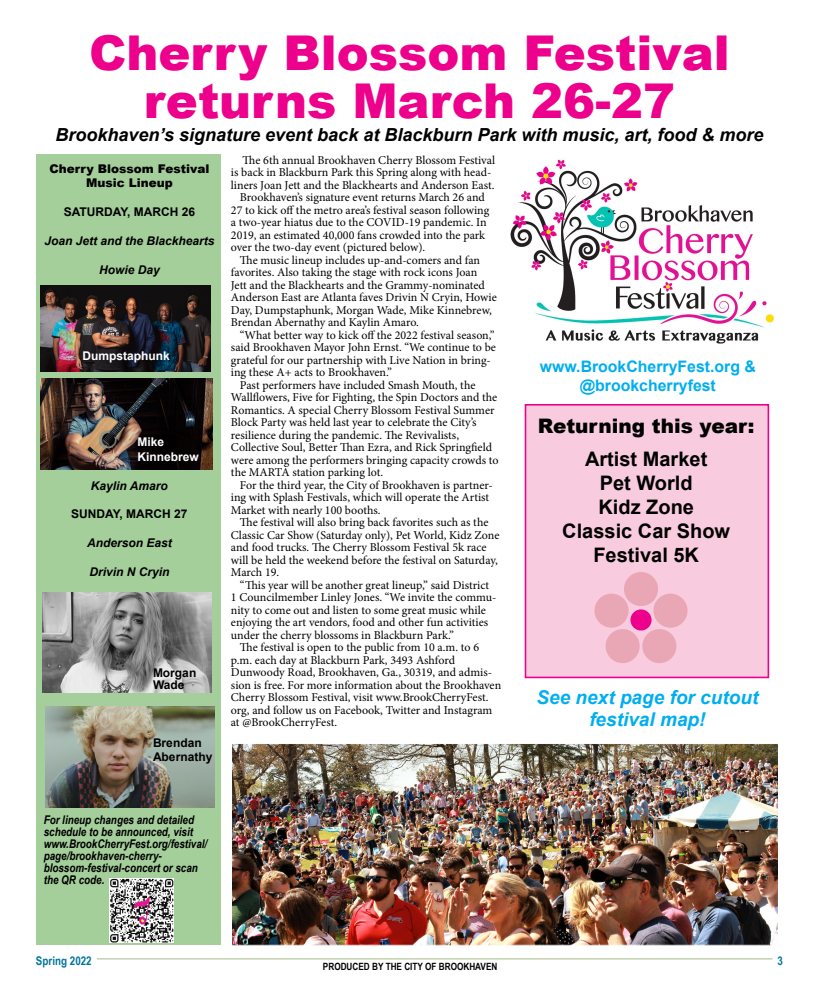
<style>
.page{position:relative;width:819px;height:1008px;background:#fff}
.page>*{position:absolute;margin:0;border:0;box-sizing:border-box;transform-origin:0 0}
.t1{font:900 48px/48px "Arial";color:#ec008c;text-align:center}
.t2{font:700 20px/24px "Arial";color:#000;text-align:center}
.t3{font:900 20px "Arial";color:#000}
.t4{font:italic 700 19px/22.8px "Arial";color:#00aeef;text-align:center}
.t5{font:italic 700 18px "Arial";color:#000}
.t6{font:700 15.8px/19px "Arial";color:#00aeef;text-align:center}
.t7{font:12px "Minion Pro";letter-spacing:-.005em;color:#000}
.t8{font:italic 700 12px/12px "Arial Narrow";color:#000}
.t9{font:italic 700 12px "Arial";color:#000}
.t10{font:700 12px/12px "Arial";color:#000}
.t11{font:900 12px/14.4px "Arial";color:#000;text-align:center}
.t12{font:700 12px/14.4px "Arial";color:#fff}
.t13{font:700 12px "Arial Narrow";color:#00759c}
.t14{font:700 10px "Arial Narrow";color:#000}
</style>
<div class="page">
<hr style="left:97px;top:958px;width:676px;height:1px;background:#a3bb83">
<div style="left:36px;top:155px;width:185px;height:790px;background:#a4ce9a"></div>
<img style="left:41px;top:286px;width:170px;height:85px">
<img style="left:41px;top:379px;width:171px;height:90px">
<img style="left:42px;top:592px;width:170px;height:101px">
<img style="left:45px;top:706px;width:170px;height:101px">
<img style="left:233px;top:745px;width:544px;height:199px">
<div style="left:230px;top:743px;width:550px;height:203px;border:1px solid #fff"></div>
<div style="left:525px;top:404px;width:244px;height:274px;background:#f9cbdf;border:2px solid #ec008c"></div>
<div style="left:624px;top:572px;width:34px;height:34px;background:#e9a7b6;border-radius:50%"></div>
<div style="left:653px;top:594px;width:35px;height:34px;background:#e9a7b6;border-radius:50%"></div>
<div style="left:594px;top:594px;width:35px;height:34px;background:#e9a7b6;border-radius:50%"></div>
<div style="left:642px;top:629px;width:34px;height:34px;background:#e9a7b6;border-radius:50%"></div>
<div style="left:606px;top:629px;width:34px;height:34px;background:#e9a7b6;border-radius:50%"></div>
<div style="left:630px;top:609px;width:22px;height:22px;background:#ec008c;border-radius:50%"></div>
<img style="left:510px;top:159px;width:264px;height:185px">
<img style="left:109px;top:879px;width:64px;height:63px">
<h1 class="t1" style="left:89px;top:28px;width:642px">Cherry Blossom Festival returns March 26-27</h1>
<h3 class="t5" style="left:56px;top:123px;width:709px">Brookhaven’s signature event back at Blackburn Park with music, art, food &amp; more</h3>
<p class="t11" style="left:49px;top:161px;width:162px">Cherry Blossom Festival<br>Music Lineup</p>
<p class="t10" style="left:64px;top:206px;width:133px">SATURDAY, MARCH 26</p>
<p class="t9" style="left:44px;top:233px;width:172px">Joan Jett and the Blackhearts</p>
<p class="t9" style="left:99px;top:261px;width:62px">Howie Day</p>
<p class="t7" style="left:243px;top:152px;width:254px">The 6th annual Brookhaven Cherry Blossom Festival</p>
<p class="t7" style="left:231px;top:164px;width:262px">is back in Blackburn Park this Spring along with head-</p>
<p class="t7" style="left:231px;top:177px;width:265px">liners Joan Jett and the Blackhearts and Anderson East.</p>
<p class="t7" style="left:240px;top:189px;width:246px">Brookhaven’s signature event returns March 26 and</p>
<p class="t7" style="left:231px;top:202px;width:260px">27 to kick off the metro area’s festival season following</p>
<p class="t7" style="left:231px;top:214px;width:257px">a two-year hiatus due to the COVID-19 pandemic. In</p>
<p class="t7" style="left:231px;top:227px;width:256px">2019, an estimated 40,000 fans crowded into the park</p>
<p class="t7" style="left:231px;top:239px;width:196px">over the two-day event (pictured below).</p>
<p class="t7" style="left:240px;top:252px;width:242px">The music lineup includes up-and-comers and fan</p>
<p class="t7" style="left:231px;top:264px;width:248px">favorites. Also taking the stage with rock icons Joan</p>
<p class="t7" style="left:231px;top:277px;width:255px">Jett and the Blackhearts and the Grammy-nominated</p>
<p class="t7" style="left:231px;top:289px;width:267px">Anderson East are Atlanta faves Drivin N Cryin, Howie</p>
<p class="t7" style="left:231px;top:302px;width:262px">Day, Dumpstaphunk, Morgan Wade, Mike Kinnebrew,</p>
<p class="t7" style="left:231px;top:314px;width:189px">Brendan Abernathy and Kaylin Amaro.</p>
<p class="t7" style="left:240px;top:327px;width:256px">“What better way to kick off the 2022 festival season,”</p>
<p class="t7" style="left:231px;top:339px;width:267px">said Brookhaven Mayor John Ernst. “We continue to be</p>
<p class="t7" style="left:231px;top:352px;width:261px">grateful for our partnership with Live Nation in bring-</p>
<p class="t7" style="left:231px;top:364px;width:163px">ing these A+ acts to Brookhaven.”</p>
<p class="t7" style="left:240px;top:377px;width:237px">Past performers have included Smash Mouth, the</p>
<p class="t7" style="left:231px;top:389px;width:268px">Wallflowers, Five for Fighting, the Spin Doctors and the</p>
<p class="t7" style="left:231px;top:402px;width:265px">Romantics. A special Cherry Blossom Festival Summer</p>
<p class="t7" style="left:231px;top:414px;width:247px">Block Party was held last year to celebrate the City’s</p>
<p class="t7" style="left:231px;top:427px;width:230px">resilience during the pandemic. The Revivalists,</p>
<p class="t7" style="left:231px;top:439px;width:263px">Collective Soul, Better Than Ezra, and Rick Springfield</p>
<p class="t7" style="left:231px;top:452px;width:269px">were among the performers bringing capacity crowds to</p>
<p class="t7" style="left:231px;top:464px;width:154px">the MARTA station parking lot.</p>
<p class="t7" style="left:240px;top:477px;width:254px">For the third year, the City of Brookhaven is partner-</p>
<p class="t7" style="left:231px;top:489px;width:260px">ing with Splash Festivals, which will operate the Artist</p>
<p class="t7" style="left:231px;top:502px;width:151px">Market with nearly 100 booths.</p>
<p class="t7" style="left:240px;top:514px;width:250px">The festival will also bring back favorites such as the</p>
<p class="t7" style="left:231px;top:527px;width:270px">Classic Car Show (Saturday only), Pet World, Kidz Zone</p>
<p class="t7" style="left:231px;top:539px;width:257px">and food trucks. The Cherry Blossom Festival 5k race</p>
<p class="t7" style="left:231px;top:552px;width:268px">will be held the weekend before the festival on Saturday,</p>
<p class="t7" style="left:231px;top:564px;width:50px">March 19.</p>
<p class="t7" style="left:240px;top:577px;width:251px">“This year will be another great lineup,” said District</p>
<p class="t7" style="left:231px;top:589px;width:267px">1 Councilmember Linley Jones. “We invite the commu-</p>
<p class="t7" style="left:231px;top:602px;width:257px">nity to come out and listen to some great music while</p>
<p class="t7" style="left:231px;top:614px;width:259px">enjoying the art vendors, food and other fun activities</p>
<p class="t7" style="left:231px;top:627px;width:224px">under the cherry blossoms in Blackburn Park.”</p>
<p class="t7" style="left:240px;top:639px;width:241px">The festival is open to the public from 10 a.m. to 6</p>
<p class="t7" style="left:231px;top:652px;width:226px">p.m. each day at Blackburn Park, 3493 Ashford</p>
<p class="t7" style="left:231px;top:664px;width:263px">Dunwoody Road, Brookhaven, Ga., 30319, and admis-</p>
<p class="t7" style="left:231px;top:677px;width:272px">sion is free. For more information about the Brookhaven</p>
<p class="t7" style="left:231px;top:689px;width:259px">Cherry Blossom Festival, visit www.BrookCherryFest.</p>
<p class="t7" style="left:231px;top:702px;width:263px">org, and follow us on Facebook, Twitter and Instagram</p>
<p class="t7" style="left:231px;top:714px;width:108px">at @BrookCherryFest.</p>
<p class="t12" style="left:83px;top:348px;width:89px">Dumpstaphunk</p>
<h3 class="t6" style="left:540px;top:357px;width:218px">www.BrookCherryFest.org &amp; @brookcherryfest</h3>
<h2 class="t3" style="left:538px;top:411px;width:218px">Returning this year:</h2>
<h2 class="t2" style="left:562px;top:448px;width:169px">Artist Market<br>Pet World<br>Kidz Zone<br>Classic Car Show<br>Festival 5K</h2>
<p class="t12" style="left:137px;top:435px;width:63px">Mike<br>Kinnebrew</p>
<p class="t9" style="left:91px;top:477px;width:78px">Kaylin Amaro</p>
<p class="t10" style="left:71px;top:508px;width:118px">SUNDAY, MARCH 27</p>
<p class="t9" style="left:87px;top:535px;width:86px">Anderson East</p>
<p class="t9" style="left:89px;top:564px;width:82px">Drivin N Cryin</p>
<p class="t10" style="left:153px;top:666px;width:45px">Morgan<br>Wade</p>
<h3 class="t4" style="left:537px;top:686px;width:223px">See next page for cutout festival map!</h3>
<p class="t10" style="left:153px;top:735px;width:61px;line-height:14.4px">Brendan<br>Abernathy</p>
<p class="t8" style="left:44px;top:814px;width:165px">For lineup changes and detailed schedule to be announced, visit www.BrookCherryFest.org/festival/ page/brookhaven-cherry&shy;blossom-festival-concert or scan the QR code.</p>
<p class="t13" style="left:36px;top:951px;width:57px">Spring 2022</p>
<p class="t13" style="left:778px;top:951px;width:7px">3</p>
<p class="t14" style="left:323px;top:959px;width:176px">PRODUCED BY THE CITY OF BROOKHAVEN</p>
</div>
